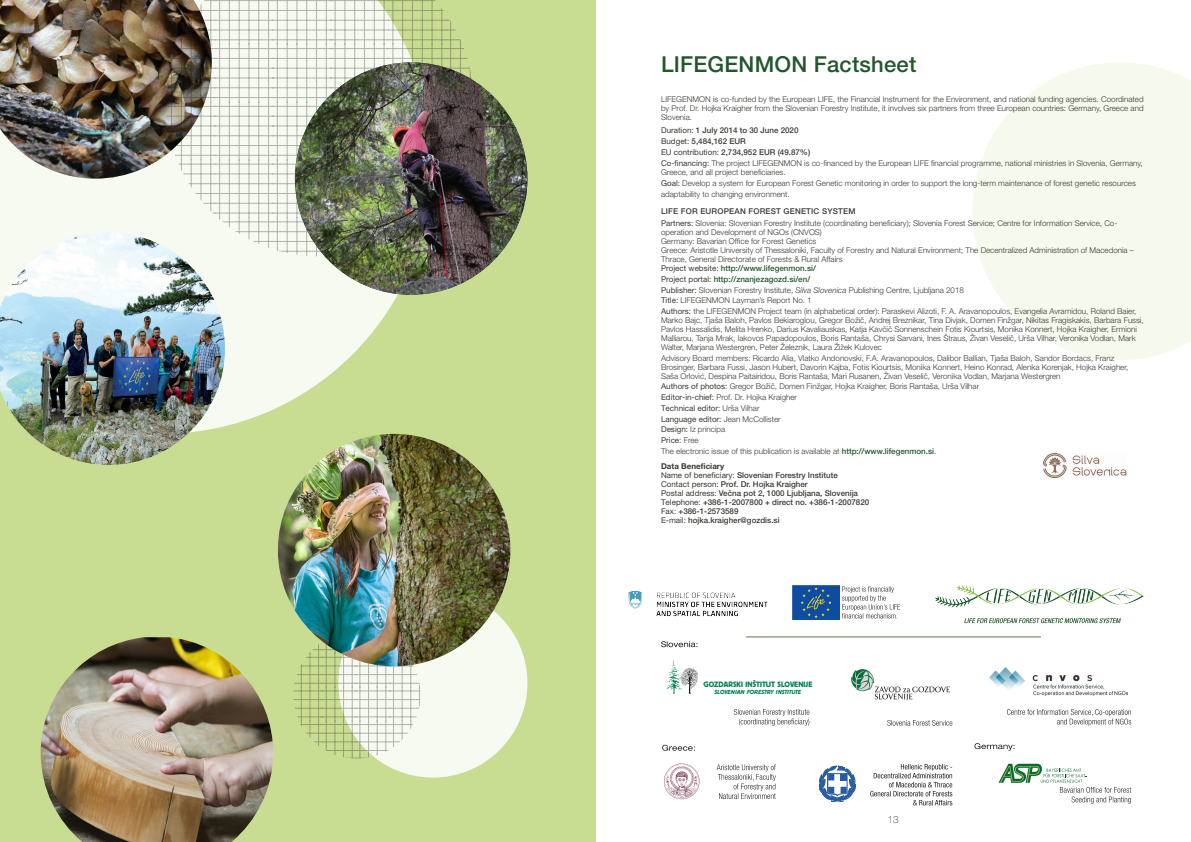
<style>
.page{position:relative;width:1191px;height:842px;background:#fff}
.page>*{position:absolute;margin:0;border:0;box-sizing:border-box;transform-origin:0 0}
.Paragraph_Style_1{font:500 22px "Helvetica Neue LT Pro";letter-spacing:.01em;color:#21572b}
.t1{font:100 10px "Helvetica Neue LT Pro";color:#231f20}
.t2{font:300 8px/9px "Helvetica Neue LT Pro";color:#363a33}
.t3{font:500 8px "Helvetica Neue LT Pro";color:#363a33}
.t4{font:500 8px "Helvetica Neue LT Pro";color:#21572b}
.t5{font:8px "Helvetica Neue LT Pro";color:#363a33}
.t6{font:500 8px "Helvetica Neue LT Pro";letter-spacing:.025em;color:#363a33}
.t7{font:700 8px "Helvetica Neue LT Pro";color:#363a33}
.t8{font:7.7px "SS Block BE";color:#068158}
.t9{font:italic 5.8px "SS Block BE";color:#068158}
.s1{font-weight:400}
.s2{font-weight:400;color:#363a33}
.s3{font-style:italic}
.s4{font-weight:300}
.s5{font-weight:500;color:#21572b}
.s6{color:#231f20}
</style>
<div class="page">
<div style="left:0;top:0;width:595px;height:842px;background:#c9dd92"></div>
<div style="left:338px;top:589px;width:189px;height:188px;background:#f7faf0;border-radius:50%"></div>
<svg style="left:225px;top:256px;width:206px;height:178px;fill:#f7faf0"></svg>
<svg style="left:293px;top:634px;width:127px;height:124px"></svg>
<svg style="left:972px;top:63px;width:219px;height:297px;fill:#f6f9ee"></svg>
<hr style="left:746px;top:636px;width:295px;height:1px;background:#99a58d">
<hr style="left:746px;top:637px;width:295px;height:1px;background:#99a58d">
<svg style="left:964px;top:618px;width:156px;height:5px"></svg>
<img style="left:935px;top:586px;width:208px;height:21px">
<img style="left:1043px;top:454px;width:83px;height:24px">
<img style="left:628px;top:590px;width:140px;height:27px">
<img style="left:792px;top:586px;width:47px;height:33px">
<svg style="left:842px;top:586px;width:58px;height:33px"></svg>
<img style="left:851px;top:669px;width:98px;height:31px">
<svg style="left:666px;top:660px;width:32px;height:34px"></svg>
<svg style="left:734px;top:709px;width:75px;height:17px"></svg>
<svg style="left:1007px;top:709px;width:124px;height:17px"></svg>
<svg style="left:887px;top:720px;width:65px;height:6px"></svg>
<svg style="left:998px;top:764px;width:133px;height:40px"></svg>
<svg style="left:661px;top:641px;width:36px;height:6px"></svg>
<svg style="left:662px;top:745px;width:33px;height:6px"></svg>
<svg style="left:974px;top:743px;width:40px;height:8px"></svg>
<svg style="left:664px;top:763px;width:35px;height:36px"></svg>
<svg style="left:716px;top:764px;width:60px;height:35px"></svg>
<svg style="left:819px;top:766px;width:36px;height:36px"></svg>
<svg style="left:870px;top:764px;width:82px;height:41px"></svg>
<img style="left:989px;top:668px;width:138px;height:28px">
<img style="left:278px;top:434px;width:232px;height:232px;border-radius:116px">
<img style="left:41px;top:637px;width:232px;height:205px">
<img style="left:0;top:256px;width:225px;height:209px">
<img style="left:0;top:0;width:473px;height:256px">
<img style="left:295px;top:62px;width:232px;height:233px;border-radius:116px">
<p class="Paragraph_Style_1" style="left:661px;top:51px;width:257px">LIFEGENMON Factsheet</p>
<p class="t2" style="left:661px;top:94px;width:484px;text-align:justify">LIFEGENMON is co-funded by the European LIFE, the Financial Instrument for the Environment, and national funding agencies. Coordinated by Prof. Dr. Hojka Kraigher from the Slovenian Forestry Institute, it involves six partners from three European countries: Germany, Greece and Slovenia.</p>
<p class="t3" style="left:661px;top:126px;width:139px"><span class="s1">Duration:</span> 1 July 2014 to 30 June 2020</p>
<p class="t3" style="left:661px;top:137px;width:86px"><span class="s1">Budget:</span> 5,484,162 EUR</p>
<p class="t3" style="left:661px;top:148px;width:151px"><span class="s1">EU contribution:</span> 2,734,952 EUR (49.87%)</p>
<p class="t2" style="left:661px;top:159px;width:483px"><span class="s1">Co-financing:</span> The project LIFEGENMON is co-financed by the European LIFE financial programme, national ministries in Slovenia, Germany,<br>Greece, and all project beneficiaries.</p>
<p class="t2" style="left:661px;top:178px;width:476px;line-height:11px"><span class="s1">Goal:</span> Develop a system for European Forest Genetic monitoring in order to support the long-term maintenance of forest genetic resources adaptability to changing environment.</p>
<p class="t6" style="left:661px;top:207px;width:196px">LIFE FOR EUROPEAN FOREST GENETIC SYSTEM</p>
<p class="t2" style="left:661px;top:219px;width:458px"><span class="s1">Partners:</span> Slovenia: Slovenian Forestry Institute (coordinating beneficiary); Slovenia Forest Service; Centre for Information Service, Co&shy;operation and Development of NGOs (CNVOS)</p>
<p class="t2" style="left:661px;top:237px;width:157px">Germany: Bavarian Office for Forest Genetics</p>
<p class="t2" style="left:661px;top:246px;width:474px">Greece: Aristotle University of Thessaloniki, Faculty of Forestry and Natural Environment; The Decentralized Administration of Macedonia –<br>Thrace, General Directorate of Forests &amp; Rural Affairs</p>
<p class="t4" style="left:661px;top:264px;width:156px"><span class="s2">Project website:</span> http://www.lifegenmon.si/</p>
<p class="t4" style="left:661px;top:274px;width:151px"><span class="s2">Project portal:</span> http://znanjezagozd.si/en/</p>
<p class="t2" style="left:661px;top:285px;width:304px"><span class="s1">Publisher:</span> Slovenian Forestry Institute, <span class="s3">Silva Slovenica</span> Publishing Centre, Ljubljana 2018</p>
<p class="t2" style="left:661px;top:296px;width:152px"><span class="s1">Title:</span> LIFEGENMON Layman’s Report No. 1</p>
<p class="t2" style="left:661px;top:306px;width:484px"><span class="s1">Authors:</span> the LIFEGENMON Project team (in alphabetical order): Paraskevi Alizoti, F. A. Aravanopoulos, Evangelia Avramidou, Roland Baier, Marko Bajc, Tjaša Baloh, Pavlos Bekiaroglou, Gregor Božič, Andrej Breznikar, Tina Divjak, Domen Finžgar, Nikitas Fragiskakis, Barbara Fussi, Pavlos Hassalidis, Melita Hrenko, Darius Kavaliauskas, Katja Kavčič Sonnenschein Fotis Kiourtsis, Monika Konnert, Hojka Kraigher, Ermioni Malliarou, Tanja Mrak, Iakovos Papadopoulos, Boris Rantaša, Chrysi Sarvani, Ines Štraus, Živan Veselič, Urša Vilhar, Veronika Vodlan, Mark Walter, Marjana Westergren, Peter Železnik, Laura Žižek Kulovec</p>
<p class="t2" style="left:661px;top:353px;width:469px">Advisory Board members: Ricardo Alia, Vlatko Andonovski, F.A. Aravanopoulos, Dalibor Ballian, Tjaša Baloh, Sandor Bordacs, Franz<br>Brosinger, Barbara Fussi, Jason Hubert, Davorin Kajba, Fotis Kiourtsis, Monika Konnert, Heino Konrad, Alenka Korenjak, Hojka Kraigher,<br>Saša Orlović, Despina Paitairidou, Boris Rantaša, Mari Rusanen, Živan Veselič, Veronika Vodlan, Marjana Westergren</p>
<p class="t2" style="left:661px;top:382px;width:320px"><span class="s1">Authors of photos:</span> Gregor Božič, Domen Finžgar, Hojka Kraigher, Boris Rantaša, Urša Vilhar</p>
<p class="t2" style="left:661px;top:393px;width:138px"><span class="s1">Editor-in-chief:</span> Prof. Dr. Hojka Kraigher</p>
<p class="t5" style="left:661px;top:403px;width:100px">Technical editor: <span class="s4">Urša Vilhar</span></p>
<p class="t5" style="left:661px;top:414px;width:121px">Language editor: <span class="s4">Jean McCollister</span></p>
<p class="t2" style="left:661px;top:425px;width:66px"><span class="s1">Design:</span> Iz principa</p>
<p class="t5" style="left:661px;top:435px;width:39px">Price: <span class="s4">Free</span></p>
<p class="t2" style="left:661px;top:446px;width:277px">The electronic issue of this publication is available at <span class="s5">http://www.lifegenmon.si</span><span class="s6">.</span></p>
<p class="t7" style="left:661px;top:461px;width:65px">Data Beneficiary</p>
<p class="t3" style="left:661px;top:470px;width:178px"><span class="s1">Name of beneficiary:</span> Slovenian Forestry Institute</p>
<p class="t3" style="left:661px;top:479px;width:148px"><span class="s1">Contact person:</span> Prof. Dr. Hojka Kraigher</p>
<p class="t3" style="left:661px;top:488px;width:198px"><span class="s1">Postal address:</span> Večna pot 2, 1000 Ljubljana, Slovenija</p>
<p class="t3" style="left:661px;top:497px;width:210px"><span class="s1">Telephone:</span> +386-1-2007800 + direct no. +386-1-2007820</p>
<p class="t3" style="left:661px;top:506px;width:79px"><span class="s1">Fax:</span> +386-1-2573589</p>
<p class="t3" style="left:661px;top:515px;width:120px"><span class="s1">E-mail:</span> hojka.kraigher@gozdis.si</p>
<p class="t8" style="left:703px;top:680px;width:111px">GOZDARSKI INŠTITUT SLOVENIJE</p>
<p class="t9" style="left:714px;top:689px;width:88px">SLOVENIAN FORESTRY INSTITUTE</p>
<p class="t1" style="left:887px;top:813px;width:13px">13</p>
</div>
